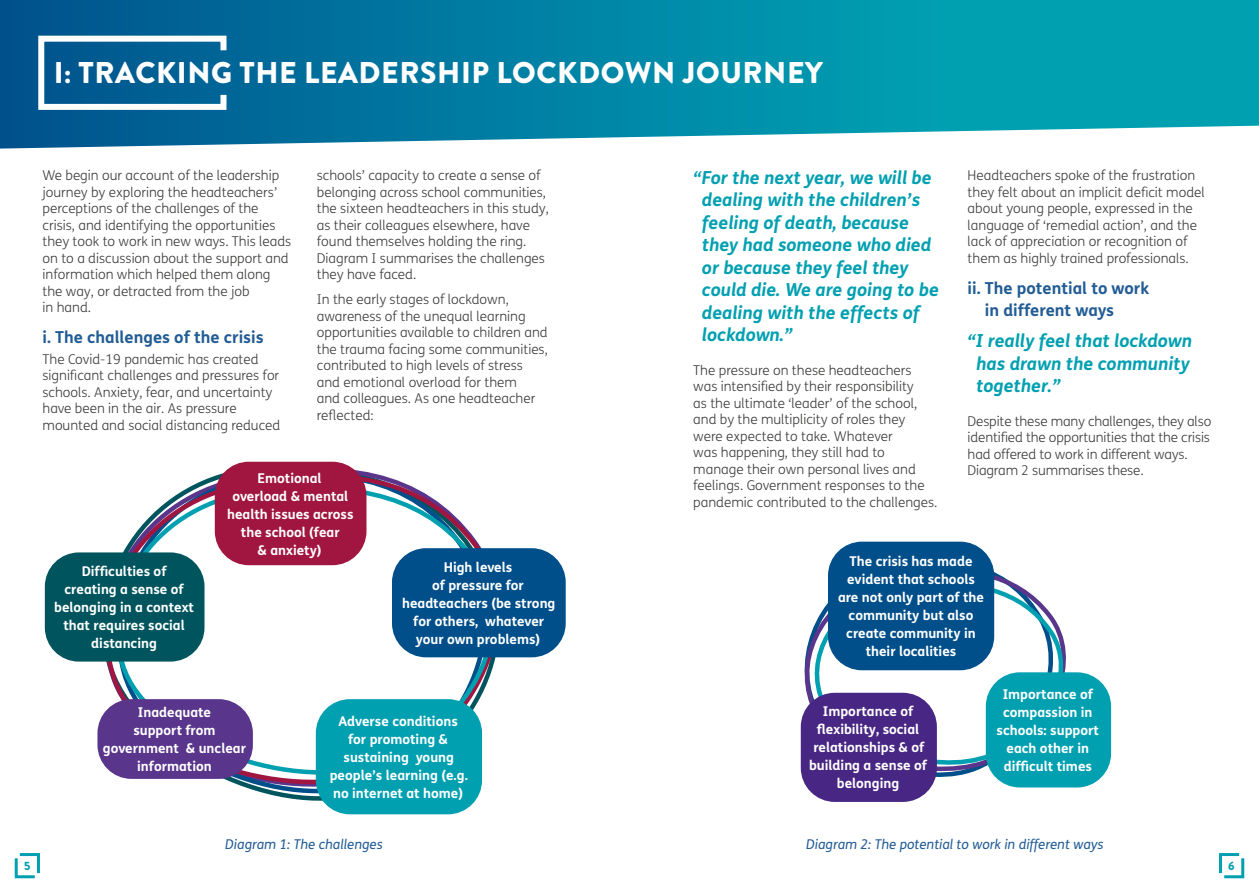
<style>
.page{position:relative;width:1259px;height:893px;background:#fff}
.page>*{position:absolute;margin:0;border:0;box-sizing:border-box;transform-origin:0 0}
.t1{font:900 30px "Brandon Grotesque";letter-spacing:.02em;color:#fff}
.t2{font:italic 700 18px/22.5px "FS Mencap";color:#00a0b1}
.t3{font:700 16.5px/22.5px "FS Mencap";color:#225c95}
.t4{font:300 13.5px/16.5px "FS Mencap";color:#3c3c3b}
.t5{font:700 13.5px/18px "FS Mencap";color:#fff;text-align:center}
.t6{font:italic 13.5px "FS Mencap";color:#225c95}
.t7{font:900 12px "Brandon Grotesque";color:#00a0b1}
</style>
<div class="page">
<svg style="left:1219px;top:853px;width:26px;height:26px"></svg>
<svg style="left:105px;top:480px;width:415px;height:317px"></svg>
<svg style="left:805px;top:579px;width:261px;height:198px"></svg>
<svg style="left:0;top:0;width:1259px;height:149px;background:#1690ad"></svg>
<svg style="left:14px;top:853px;width:26px;height:26px"></svg>
<svg style="left:35px;top:33px;width:194px;height:80px;background:#2d79a5"></svg>
<div style="left:215px;top:462px;width:151px;height:103px;background:#a01640;border-radius:34px"></div>
<div style="left:828px;top:542px;width:166px;height:128px;background:#004f8a;border-radius:34px"></div>
<div style="left:45px;top:552px;width:159px;height:110px;background:#00545d;border-radius:34px"></div>
<div style="left:801px;top:693px;width:136px;height:109px;background:#482683;border-radius:34px"></div>
<div style="left:97px;top:699px;width:156px;height:80px;background:#59358c;border-radius:34px"></div>
<div style="left:392px;top:548px;width:174px;height:109px;background:#004f8a;border-radius:34px"></div>
<div style="left:316px;top:699px;width:166px;height:115px;background:#00a0b1;border-radius:34px"></div>
<div style="left:985px;top:672px;width:126px;height:115px;background:#00a0b1;border-radius:34px"></div>
<h1 class="t1" style="left:54px;top:51px;width:770px">I: TRACKING THE LEADERSHIP LOCKDOWN JOURNEY</h1>
<p class="t4" style="left:43px;top:168px;width:250px">We begin our account of the leadership journey by exploring the headteachers’ perceptions of the challenges of the crisis, and identifying the opportunities they took to work in new ways. This leads on to a discussion about the support and information which helped them along the way, or detracted from the job<br>in hand.</p>
<p class="t3" style="left:43px;top:326px;width:223px">i. The challenges of the crisis</p>
<p class="t4" style="left:43px;top:351px;width:239px">The Covid-19 pandemic has created significant challenges and pressures for schools. Anxiety, fear, and uncertainty have been in the air. As pressure mounted and social distancing reduced</p>
<p class="t4" style="left:317px;top:168px;width:234px">schools’ capacity to create a sense of belonging across school communities, the sixteen headteachers in this study, as their colleagues elsewhere, have found themselves holding the ring.<br>Diagram I summarises the challenges they have faced.</p>
<p class="t4" style="left:317px;top:292px;width:233px">In the early stages of lockdown, awareness of the unequal learning opportunities available to children and the trauma facing some communities, contributed to high levels of stress and emotional overload for them<br>and colleagues. As one headteacher reflected:</p>
<p class="t5" style="left:54px;top:562px;width:141px">Difficulties of creating a sense of belonging in a context that requires social distancing</p>
<p class="t5" style="left:227px;top:469px;width:128px">Emotional<br>overload &amp; mental health issues across the school (fear<br>&amp; anxiety)</p>
<p class="t5" style="left:402px;top:558px;width:155px">High levels<br>of pressure for headteachers (be strong for others, whatever your own problems)</p>
<p class="t5" style="left:103px;top:703px;width:145px">Inadequate<br>support from government &amp; unclear information</p>
<p class="t5" style="left:330px;top:712px;width:140px">Adverse conditions for promoting &amp; sustaining young people’s learning (e.g. no internet at home)</p>
<h2 class="t2" style="left:702px;top:166px;width:238px;text-indent:-9px">“For the next year, we will be dealing with the children’s feeling of death, because they had someone who died or because they feel they could die. We are going to be dealing with the effects of lockdown.”</h2>
<p class="t4" style="left:693px;top:362px;width:246px">The pressure on these headteachers was intensified by their responsibility<br>as the ultimate ‘leader’ of the school, and by the multiplicity of roles they were expected to take. Whatever<br>was happening, they still had to manage their own personal lives and feelings. Government responses to the pandemic contributed to the challenges.</p>
<p class="t4" style="left:967px;top:168px;width:239px">Headteachers spoke of the frustration they felt about an implicit deficit model about young people, expressed in the language of ‘remedial action’, and the lack of appreciation or recognition of them as highly trained professionals.</p>
<p class="t3" style="left:985px;top:277px;width:166px;text-indent:-17px">ii. The potential to work in different ways</p>
<h2 class="t2" style="left:976px;top:330px;width:217px;text-indent:-9px">“I really feel that lockdown has drawn the community together.”</h2>
<p class="t4" style="left:967px;top:413px;width:245px">Despite these many challenges, they also identified the opportunities that the crisis had offered to work in different ways.<br>Diagram 2 summarises these.</p>
<p class="t5" style="left:838px;top:552px;width:147px">The crisis has made evident that schools are not only part of the community but also create community in their localities</p>
<p class="t5" style="left:809px;top:703px;width:119px">Importance of flexibility, social relationships &amp; of building a sense of belonging</p>
<p class="t5" style="left:996px;top:685px;width:104px">Importance of compassion in schools: support each other in difficult times</p>
<p class="t6" style="left:225px;top:836px;width:159px">Diagram 1: The challenges</p>
<p class="t6" style="left:806px;top:836px;width:299px">Diagram 2: The potential to work in different ways</p>
<p class="t7" style="left:24px;top:857px;width:8px">5</p>
<p class="t7" style="left:1228px;top:857px;width:8px">6</p>
</div>
